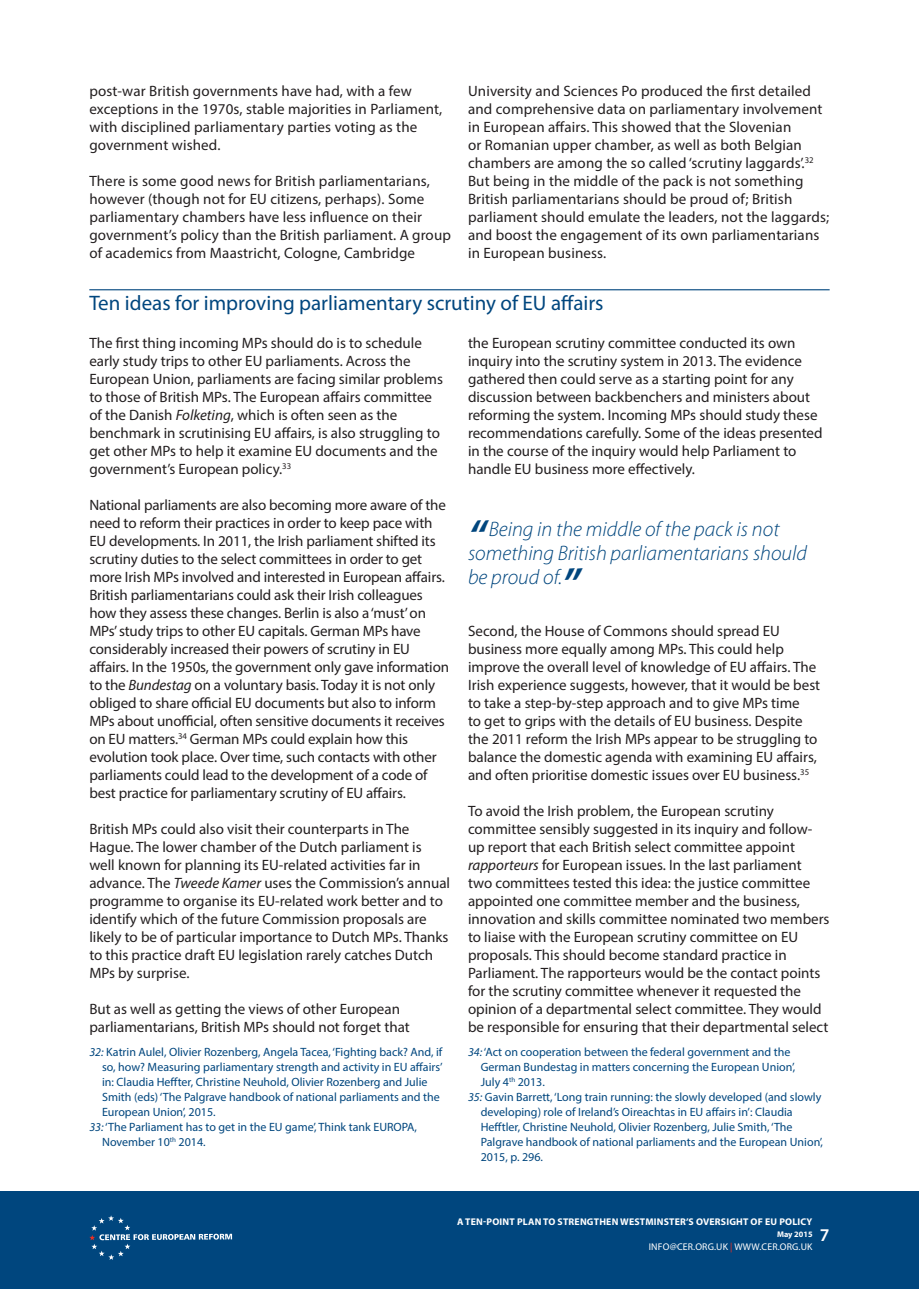
<style>
.page{position:relative;width:919px;height:1289px;background:#fff}
.page>*{position:absolute;margin:0;border:0;box-sizing:border-box;transform-origin:0 0}
.t1{font:italic 300 21px/24px "Myriad Pro";color:#00467e}
.t2{font:21px "Myriad Pro";color:#00467e}
.t3{font:600 18px "Myriad Pro";color:#fff}
.t4{font:15px/18px "Myriad Pro";color:#231f20}
.t5{font:12px "Myriad Pro";color:#00467e}
.t6{font:700 9.75px "Myriad Pro";letter-spacing:.02em;color:#fff}
.t7{font:9.75px "Myriad Pro";letter-spacing:.02em;color:#fff}
.t8{font:700 8.25px "Myriad Pro";color:#fff}
.s1{font-style:italic}
.s2{font-weight:600;font-size:45px}
.s3{color:#ee2e22}
</style>
<div class="page">
<hr style="left:89px;top:289px;width:740px;height:1px;background:#00467e">
<div style="left:0;top:1191px;width:918px;height:97px;background:#00467e"></div>
<svg style="left:89px;top:1215px;width:143px;height:44px"></svg>
<p class="t4" style="left:89px;top:82px;width:354px">post-war British governments have had, with a few exceptions in the 1970s, stable majorities in Parliament, with disciplined parliamentary parties voting as the government wished.</p>
<p class="t4" style="left:89px;top:172px;width:363px">There is some good news for British parliamentarians, however (though not for EU citizens, perhaps). Some parliamentary chambers have less influence on their government’s policy than the British parliament. A group of academics from Maastricht, Cologne, Cambridge</p>
<p class="t4" style="left:468px;top:82px;width:363px">University and Sciences Po produced the first detailed and comprehensive data on parliamentary involvement in European affairs. This showed that the Slovenian<br>or Romanian upper chamber, as well as both Belgian chambers are among the so called ‘scrutiny laggards’.<sup>32<br></sup>But being in the middle of the pack is not something British parliamentarians should be proud of; British parliament should emulate the leaders, not the laggards; and boost the engagement of its own parliamentarians in European business.</p>
<h1 class="t2" style="left:89px;top:290px;width:515px">Ten ideas for improving parliamentary scrutiny of EU affairs</h1>
<p class="t4" style="left:89px;top:333px;width:355px">The first thing incoming MPs should do is to schedule early study trips to other EU parliaments. Across the European Union, parliaments are facing similar problems to those of British MPs. The European affairs committee of the Danish <span class="s1">Folketing</span>, which is often seen as the benchmark in scrutinising EU affairs, is also struggling to get other MPs to help it examine EU documents and the government’s European policy.<sup>33</sup></p>
<p class="t4" style="left:89px;top:495px;width:361px">National parliaments are also becoming more aware of the need to reform their practices in order to keep pace with<br>EU developments. I n 2011, the I rish parliament shifted its scrutiny duties to the select committees in order to get more I rish MPs involved and interested in European affairs.<br>British parliamentarians could ask their I rish colleagues how they assess these changes. Berlin is also a ‘must’ on MPs’ study trips to other EU capitals. German MPs have considerably increased their powers of scrutiny in EU<br>affairs. I n the 1950s, the government only gave information to the <span class="s1">Bundestag</span> on a voluntary basis. Today it is not only obliged to share official EU documents but also to inform MPs about unofficial, often sensitive documents it receives on EU matters.<sup>34</sup> German MPs could explain how this evolution took place. Over time, such contacts with other parliaments could lead to the development of a code of best practice for parliamentary scrutiny of EU affairs.</p>
<p class="t4" style="left:89px;top:819px;width:362px">British MPs could also visit their counterparts in The Hague. The lower chamber of the Dutch parliament is well known for planning its EU-related activities far in advance. The <span class="s1">Tweede Kamer</span> uses the Commission’s annual programme to organise its EU-related work better and to identify which of the future Commission proposals are likely to be of particular importance to Dutch MPs. Thanks to this practice draft EU legislation rarely catches Dutch MPs by surprise.</p>
<p class="t4" style="left:89px;top:999px;width:322px">But as well as getting the views of other European parliamentarians, British MPs should not forget that</p>
<p class="t4" style="left:468px;top:333px;width:356px">the European scrutiny committee conducted its own inquiry into the scrutiny system in 2013. The evidence gathered then could serve as a starting point for any discussion between backbenchers and ministers about reforming the system. I ncoming MPs should study these recommendations carefully. Some of the ideas presented in the course of the inquiry would help Parliament to handle EU business more effectively.</p>
<h1 class="t1" style="left:468px;top:517px;width:340px"><span class="s2">“</span> Being in the middle of the pack is not something British parliamentarians should be proud of.<span class="s2">”</span></h1>
<p class="t4" style="left:468px;top:621px;width:354px">Second, the House of Commons should spread EU business more equally among MPs. This could help improve the overall level of knowledge of EU affairs. The I rish experience suggests, however, that it would be best to take a step-by-step approach and to give MPs time<br>to get to grips with the details of EU business. Despite the 2011 reform the I rish MPs appear to be struggling to balance the domestic agenda with examining EU affairs, and often prioritise domestic issues over EU business.<sup>35</sup></p>
<p class="t4" style="left:468px;top:801px;width:363px">To avoid the I rish problem, the European scrutiny committee sensibly suggested in its inquiry and follow&shy;up report that each British select committee appoint <span class="s1">rapporteurs</span> for European issues. I n the last parliament two committees tested this idea: the justice committee appointed one committee member and the business, innovation and skills committee nominated two members to liaise with the European scrutiny committee on EU proposals. This should become standard practice in Parliament. The rapporteurs would be the contact points for the scrutiny committee whenever it requested the opinion of a departmental select committee. They would be responsible for ensuring that their departmental select</p>
<p class="t5" style="left:89px;top:1044px;width:355px"><span class="s1">32:</span> Katrin Aulel, Olivier Rozenberg, Angela Tacea, ‘Fighting back? And, if</p>
<p class="t5" style="left:102px;top:1059px;width:342px">so, how? Measuring parliamentary strength and activity in EU affairs’</p>
<p class="t5" style="left:102px;top:1074px;width:327px">in: Claudia Heffter, Christine Neuhold, Olivier Rozenberg and Julie</p>
<p class="t5" style="left:102px;top:1089px;width:339px">Smith (eds) ‘The Palgrave handbook of national parliaments and the</p>
<p class="t5" style="left:102px;top:1104px;width:115px">European Union’, 2015.</p>
<p class="t5" style="left:89px;top:1119px;width:292px"><span class="s1">33:</span> ‘The Parliament has to get in the EU game’, Think tank EURO</p>
<p class="t5" style="left:402px;top:1119px;width:17px">PA,</p>
<p class="t5" style="left:102px;top:1134px;width:105px">November 10<sup>th</sup> 2014.</p>
<p class="t5" style="left:468px;top:1044px;width:324px"><span class="s1">34:</span> ‘Act on cooperation between the federal government and the</p>
<p class="t5" style="left:480px;top:1059px;width:316px">German Bundestag in matters concerning the European Union’,</p>
<p class="t5" style="left:480px;top:1074px;width:66px">July 4<sup>th</sup> 2013.</p>
<p class="t5" style="left:468px;top:1089px;width:355px"><span class="s1">35:</span> Gavin Barrett, ‘Long train running: the slowly developed (and slowly</p>
<p class="t5" style="left:480px;top:1104px;width:313px">developing) role of I reland’s Oireachtas in EU affairs in’: Claudia</p>
<p class="t5" style="left:480px;top:1119px;width:313px">Hefftler, Christine Neuhold, Olivier Rozenberg, Julie Smith, ‘The</p>
<p class="t5" style="left:480px;top:1134px;width:344px">Palgrave handbook of national parliaments and the European Union’,</p>
<p class="t5" style="left:480px;top:1149px;width:64px">2015, p. 296.</p>
<p class="t6" style="left:457px;top:1215px;width:357px">A TEN-POINT PLAN TO STRENGTHEN WESTMINSTER’S OVERSIGHT OF EU POLICY</p>
<p class="t8" style="left:777px;top:1228px;width:37px">MAY 2015</p>
<p class="t7" style="left:648px;top:1240px;width:139px">info@cer.org.uk <span class="s3">|</span> WWW.CER.ORG</p>
<p class="t7" style="left:798px;top:1240px;width:9px">.UK</p>
<p class="t3" style="left:819px;top:1223px;width:11px">7</p>
</div>
